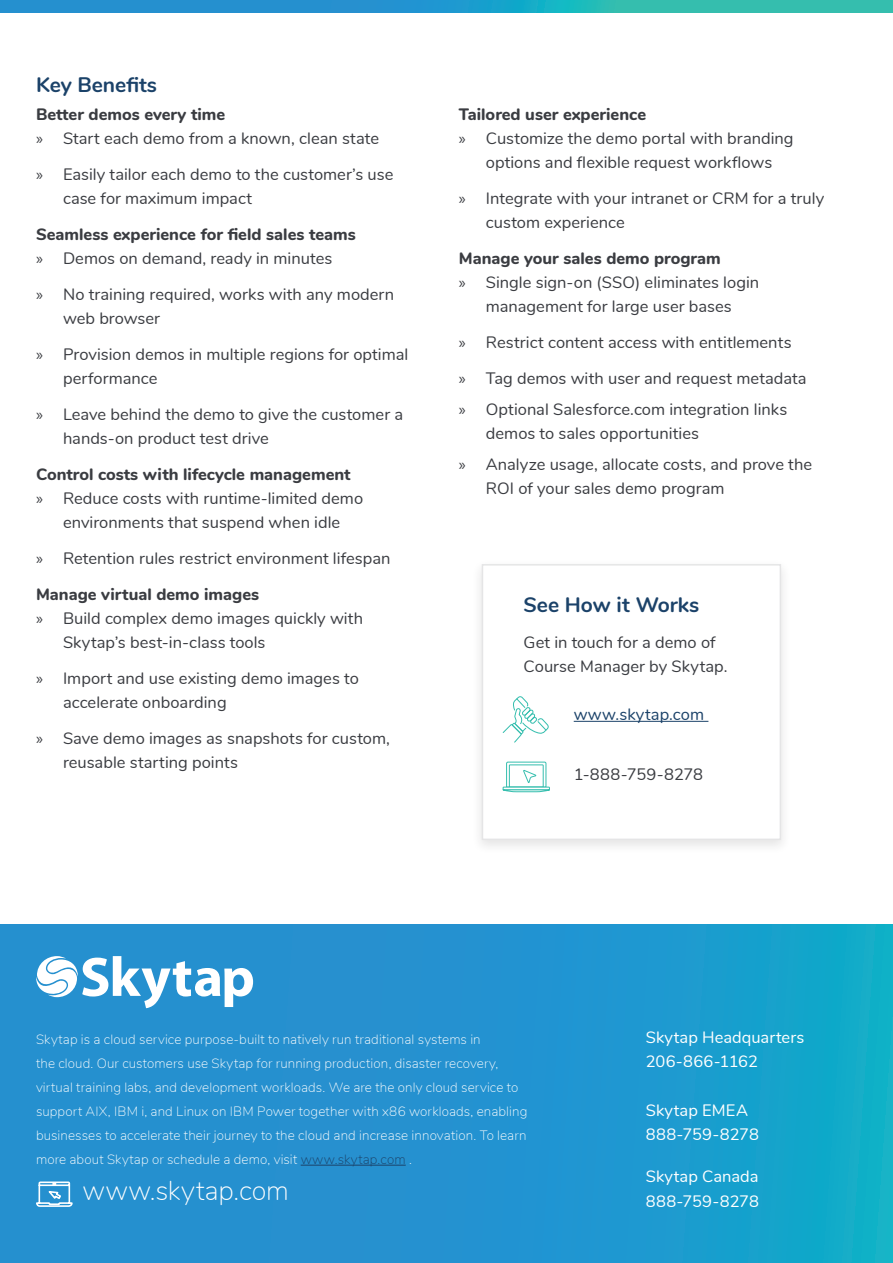
<style>
.page{position:relative;width:893px;height:1263px;background:#fff}
.page>*{position:absolute;margin:0;border:0;box-sizing:border-box;transform-origin:0 0}
.t1{font:200 27.3px "Nunito";letter-spacing:-.005em;color:#fff}
.t2{font:700 21px "Nunito";color:#1b4269}
.t3{font:16.5px/24px "Nunito";color:#3a3c41}
.t4{font:800 16.5px/24px "Nunito";color:#3a3c41}
.t5{font:16.5px/24.8px "Nunito";letter-spacing:.005em;color:#fff}
.t6{font:16.5px "Nunito";letter-spacing:.01em;color:#1b4269}
.t7{font:200 13.5px/24px "Nunito";letter-spacing:.01em;color:#fff}
.s1{font-weight:800}
.s2{font-family:"Myriad Pro"}
.s3{font-family:"Myriad Pro";font-weight:400}
.s4{font-weight:400}
.s5{color:#1b4269}
</style>
<div class="page">
<div style="left:0;top:924px;width:893px;height:339px;background:linear-gradient(to right,#2b89d1,#15a4cd)"></div>
<svg style="left:0;top:0;width:893px;height:12px;background:#27a4c3"></svg>
<div style="left:472px;top:558px;width:319px;height:296px;background:#231f20;opacity:.6"></div>
<div style="left:482px;top:564px;width:299px;height:276px;background:#fff"></div>
<svg style="left:503px;top:696px;width:46px;height:47px"></svg>
<svg style="left:502px;top:761px;width:48px;height:31px"></svg>
<svg style="left:35px;top:1181px;width:39px;height:27px"></svg>
<hr style="left:574px;top:721px;width:134px;height:1px;background:#1b4269">
<hr style="left:301px;top:1165px;width:105px;height:1px;background:#1b4269">
<svg style="left:36px;top:956px;width:217px;height:52px"></svg>
<p class="t2" style="left:36px;top:70px;width:123px">Key Benefits</p>
<p class="t3" style="left:36px;top:101px;width:344px"><span class="s1">Better demos every time<br></span><span class="s2">»</span> Start each demo from a known, clean state</p>
<p class="t3" style="left:63px;top:161px;width:332px;text-indent:-27px"><span class="s2">»</span> Easily tailor each demo to the customer’s use case for maximum impact</p>
<p class="t4" style="left:36px;top:221px;width:321px">Seamless experience for field sales teams <span class="s3">»</span> <span class="s4">Demos on demand, ready in minutes</span></p>
<p class="t3" style="left:63px;top:281px;width:333px;text-indent:-27px"><span class="s2">»</span> No training required, works with any modern web browser</p>
<p class="t3" style="left:63px;top:341px;width:347px;text-indent:-27px"><span class="s2">»</span> Provision demos in multiple regions for optimal performance</p>
<p class="t3" style="left:63px;top:401px;width:342px;text-indent:-27px"><span class="s2">»</span> Leave behind the demo to give the customer a hands-on product test drive</p>
<p class="t4" style="left:36px;top:461px;width:316px">Control costs with lifecycle management</p>
<p class="t3" style="left:36px;top:485px;width:329px"><span class="s2">»</span> Reduce costs with runtime-limited demo</p>
<p class="t3" style="left:63px;top:509px;width:279px">environments that suspend when idle</p>
<p class="t3" style="left:36px;top:539px;width:356px;line-height:36px"><span class="s2">»</span> Retention rules restrict environment lifespan<br><span class="s1">Manage virtual demo images</span></p>
<p class="t3" style="left:63px;top:605px;width:302px;text-indent:-27px"><span class="s2">»</span> Build complex demo images quickly with<br>Skytap’s best-in-class tools</p>
<p class="t3" style="left:63px;top:665px;width:297px;text-indent:-27px"><span class="s2">»</span> Import and use existing demo images to accelerate onboarding</p>
<p class="t3" style="left:63px;top:725px;width:329px;text-indent:-27px"><span class="s2">»</span> Save demo images as snapshots for custom, reusable starting points</p>
<p class="t4" style="left:459px;top:101px;width:189px">Tailored user experience</p>
<p class="t3" style="left:459px;top:125px;width:336px"><span class="s2">»</span> Customize the demo portal with branding</p>
<p class="t3" style="left:486px;top:149px;width:288px">options and flexible request workflows</p>
<p class="t3" style="left:486px;top:185px;width:340px;text-indent:-27px"><span class="s2">»</span> Integrate with your intranet or CRM for a truly custom experience</p>
<p class="t4" style="left:459px;top:245px;width:263px">Manage your sales demo program</p>
<p class="t3" style="left:459px;top:270px;width:302px"><span class="s2">»</span> Single sign-on (SSO) eliminates login</p>
<p class="t3" style="left:486px;top:294px;width:247px">management for large user bases</p>
<p class="t3" style="left:459px;top:324px;width:349px;line-height:36px"><span class="s2">»</span> Restrict content access with entitlements<br><span class="s2">»</span> Tag demos with user and request metadata</p>
<p class="t3" style="left:486px;top:396px;width:303px;text-indent:-27px"><span class="s2">»</span> Optional Salesforce.com integration links demos to sales opportunities</p>
<p class="t3" style="left:486px;top:451px;width:328px;text-indent:-27px"><span class="s2">»</span> Analyze usage, allocate costs, and prove the<br>ROI of your sales demo program</p>
<p class="t2" style="left:523px;top:589px;width:177px">See How it Works</p>
<p class="t3" style="left:524px;top:629px;width:205px">Get in touch for a demo of<br>Course Manager by Skytap.</p>
<p class="t6" style="left:574px;top:702px;width:132px">www.skytap.com</p>
<p class="t3" style="left:574px;top:761px;width:131px">1-888-759-8278</p>
<p class="t7" style="left:36px;top:1027px;width:493px">Skytap is a cloud service purpose-built to natively run traditional systems in<br>the cloud. Our customers use Skytap for running production, disaster recovery, virtual training labs, and development workloads. We are the only cloud service to support AIX, IBM i, and Linux on IBM Power together with x86 workloads, enabling businesses to accelerate their journey to the cloud and increase innovation. To learn more about Skytap or schedule a demo, visit <span class="s5">www.skytap.com</span> .</p>
<p class="t5" style="left:646px;top:1023px;width:160px">Skytap Headquarters<br>206-866-1162</p>
<p class="t5" style="left:646px;top:1163px;width:115px">Skytap Canada<br>888-759-8278</p>
<p class="t5" style="left:646px;top:1096px;width:115px">Skytap EMEA<br>888-759-8278</p>
<h1 class="t1" style="left:82px;top:1171px;width:208px">www.skytap.com</h1>
</div>
